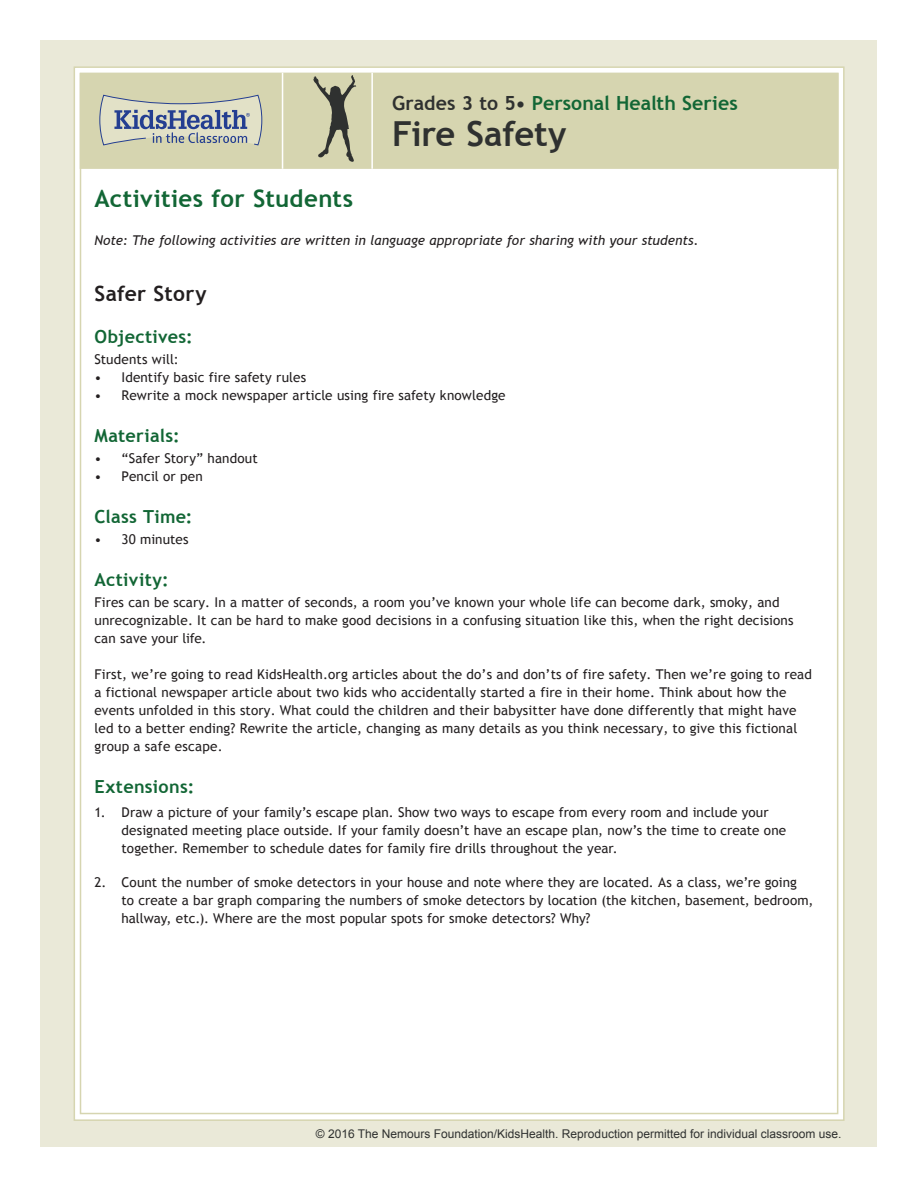
<style>
.page{position:relative;width:918px;height:1188px;background:#fff}
.page>*{position:absolute;margin:0;border:0;box-sizing:border-box;transform-origin:0 0}
.Lesson_Header{font:700 34.5px "Trebuchet MS";letter-spacing:-.005em;color:#2f3130}
.t1{font:700 24px "Trebuchet MS";letter-spacing:.015em;color:#126635}
.t2{font:700 21px "Trebuchet MS";letter-spacing:.015em;color:#231f20}
.Lesson_Header-2{font:700 19.5px "Trebuchet MS";color:#126635}
.t3{font:700 18px "Trebuchet MS";letter-spacing:.02em;color:#126635}
.Basic_Numbered_List{font:13.5px/18px "Trebuchet MS";letter-spacing:.01em;color:#231f20}
.Basic_Bulleted_List{font:13.5px "Trebuchet MS";letter-spacing:.01em;color:#231f20}
.t4{font:italic 13.5px "Trebuchet MS";letter-spacing:.005em;color:#231f20}
.t5{font:12px "Arial";color:#2f3130}
.s1{color:#2f3130}
</style>
<div class="page">
<div style="left:40px;top:40px;width:838px;height:1108px;background:#eae9d8"></div>
<div style="left:74px;top:67px;width:770px;height:1053px;background:#fff"></div>
<div style="left:81px;top:74px;width:757px;height:94px;background:#d6d5b0"></div>
<div style="left:80px;top:73px;width:759px;height:96px;border:2px solid #d6d5b0"></div>
<svg style="left:99px;top:94px;width:164px;height:52px"></svg>
<hr style="left:371px;top:73px;width:2px;height:96px;background:#fff">
<hr style="left:282px;top:73px;width:1px;height:96px;background:#fff">
<svg style="left:313px;top:75px;width:44px;height:87px"></svg>
<p class="Lesson_Header-2" style="left:392px;top:91px;width:347px"><span class="s1">Grades 3 to 5•</span> Personal Health Series</p>
<p class="Lesson_Header" style="left:392px;top:112px;width:176px">Fire Safety</p>
<p class="t1" style="left:94px;top:183px;width:260px">Activities for Students</p>
<p class="t4" style="left:94px;top:232px;width:606px">Note: The following activities are written in language appropriate for sharing with your students.</p>
<p class="t2" style="left:94px;top:281px;width:114px">Safer Story</p>
<p class="t3" style="left:94px;top:326px;width:100px">Objectives:</p>
<p class="Basic_Numbered_List" style="left:94px;top:351px;width:86px">Students will:</p>
<p class="Basic_Bulleted_List" style="left:94px;top:369px;width:213px">• Identify basic fire safety rules</p>
<p class="Basic_Bulleted_List" style="left:94px;top:387px;width:413px">• Rewrite a mock newspaper article using fire safety knowledge</p>
<p class="t3" style="left:94px;top:425px;width:87px">Materials:</p>
<p class="Basic_Bulleted_List" style="left:94px;top:450px;width:165px">• “Safer Story” handout</p>
<p class="Basic_Bulleted_List" style="left:94px;top:468px;width:110px">• Pencil or pen</p>
<p class="t3" style="left:94px;top:506px;width:100px">Class Time:</p>
<p class="Basic_Bulleted_List" style="left:94px;top:531px;width:96px">• 30 minutes</p>
<p class="t3" style="left:94px;top:569px;width:76px">Activity:</p>
<p class="Basic_Numbered_List" style="left:94px;top:594px;width:701px">Fires can be scary. In a matter of seconds, a room you’ve known your whole life can become dark, smoky, and unrecognizable. It can be hard to make good decisions in a confusing situation like this, when the right decisions can save your life.</p>
<p class="Basic_Numbered_List" style="left:94px;top:666px;width:719px">First, we’re going to read KidsHealth.org articles about the do’s and don’ts of fire safety. Then we’re going to read a fictional newspaper article about two kids who accidentally started a fire in their home. Think about how the events unfolded in this story. What could the children and their babysitter have done differently that might have led to a better ending? Rewrite the article, changing as many details as you think necessary, to give this fictional group a safe escape.</p>
<p class="t3" style="left:95px;top:776px;width:101px">Extensions:</p>
<p class="Basic_Numbered_List" style="left:122px;top:804px;width:666px;text-indent:-27px">1. Draw a picture of your family’s escape plan. Show two ways to escape from every room and include your designated meeting place outside. If your family doesn’t have an escape plan, now’s the time to create one together. Remember to schedule dates for family fire drills throughout the year.</p>
<p class="Basic_Numbered_List" style="left:122px;top:874px;width:694px;text-indent:-27px">2. Count the number of smoke detectors in your house and note where they are located. As a class, we’re going<br>to create a bar graph comparing the numbers of smoke detectors by location (the kitchen, basement, bedroom, hallway, etc.). Where are the most popular spots for smoke detectors? Why?</p>
<p class="t5" style="left:316px;top:1126px;width:527px">© 2016 The Nemours Foundation/KidsHealth. Reproduction permitted for individual classroom use.</p>
</div>
